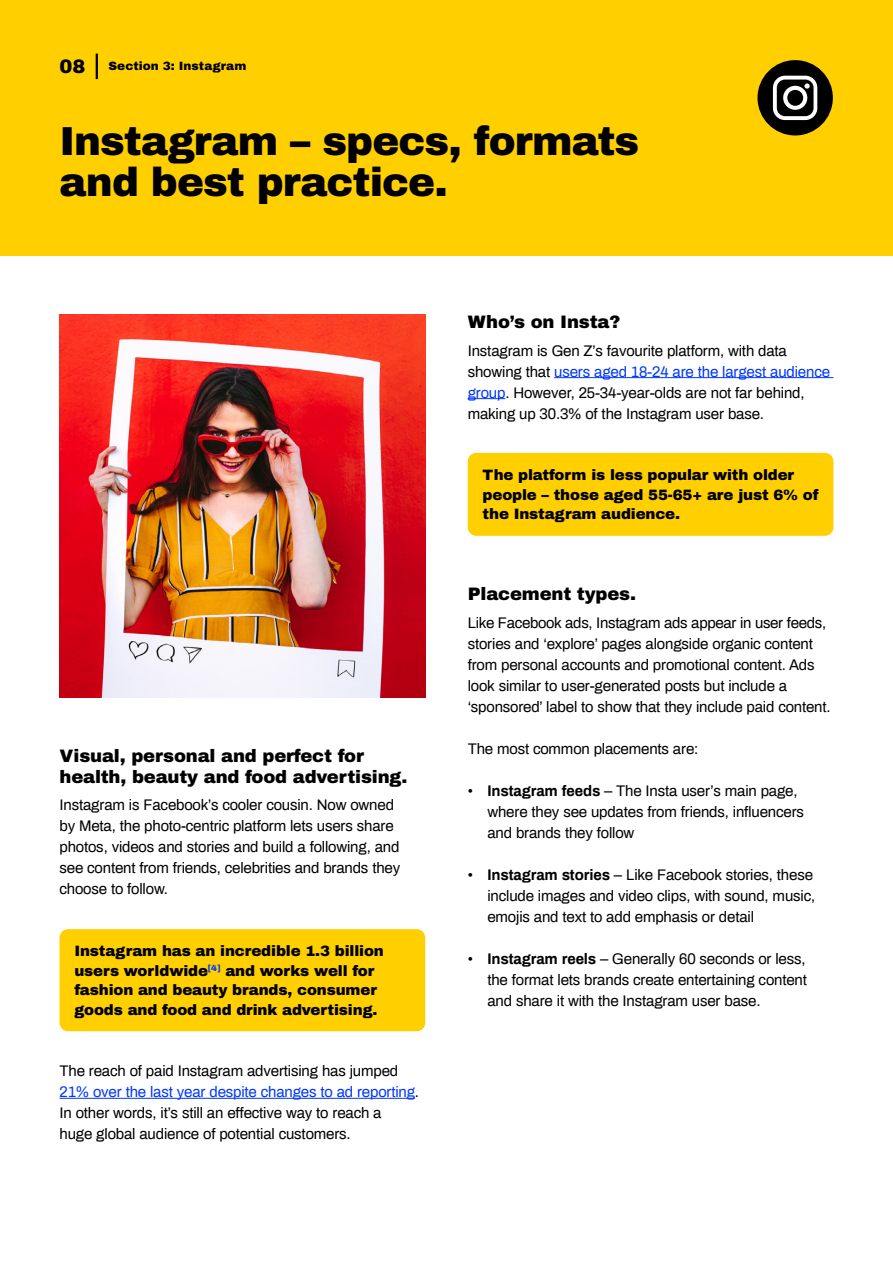
<style>
.page{position:relative;width:893px;height:1263px;background:#fff}
.page>*{position:absolute;margin:0;border:0;box-sizing:border-box;transform-origin:0 0}
.t1{font:900 40.5px/40.5px "Archivo";letter-spacing:-.02em;color:#000}
.t2{font:900 18px/21px "Archivo";letter-spacing:-.01em;color:#000}
.t3{font:15px/21px "Archivo";letter-spacing:-.01em;color:#000}
.t4{font:900 15px/19.5px "Archivo";letter-spacing:-.01em;color:#000}
.t5{font:900 12px "Archivo";letter-spacing:.01em;color:#000}
.s1{font-size:19.5px}
.s2{color:#0037ff}
.s3{font-weight:700}
</style>
<div class="page">
<div style="left:0;top:0;width:893px;height:255px;background:#ffcf00"></div>
<hr style="left:96px;top:55px;width:2px;height:23px;background:#000">
<img style="left:60px;top:315px;width:365px;height:382px">
<div style="left:757px;top:60px;width:76px;height:75px;background:#000;border-radius:50%"></div>
<svg style="left:773px;top:76px;width:44px;height:44px"></svg>
<hr style="left:60px;top:1098px;width:355px;height:1px;background:#0037ff">
<hr style="left:554px;top:377px;width:279px;height:1px;background:#0037ff">
<hr style="left:468px;top:398px;width:37px;height:1px;background:#0037ff">
<div style="left:60px;top:929px;width:365px;height:102px;background:#ffcf00;border-radius:9px"></div>
<div style="left:468px;top:453px;width:365px;height:83px;background:#ffcf00;border-radius:9px"></div>
<p class="t5" style="left:60px;top:59px;width:188px"><span class="s1">08</span> Section 3: Instagram</p>
<h1 class="t1" style="left:60px;top:121px;width:581px">Instagram – specs, formats and best practice.</h1>
<p class="t2" style="left:468px;top:311px;width:154px">Who’s on Insta?</p>
<p class="t3" style="left:468px;top:339px;width:364px">Instagram is Gen Z’s favourite platform, with data showing that <span class="s2">users aged 18-24 are the largest audience group</span>. However, 25-34-year-olds are not far behind, making up 30.3% of the Instagram user base.</p>
<p class="t2" style="left:60px;top:745px;width:349px">Visual, personal and perfect for health, beauty and food advertising.</p>
<p class="t3" style="left:60px;top:794px;width:342px">Instagram is Facebook’s cooler cousin. Now owned by Meta, the photo-centric platform lets users share photos, videos and stories and build a following, and see content from friends, celebrities and brands they choose to follow.</p>
<p class="t4" style="left:74px;top:941px;width:311px">Instagram has an incredible 1.3 billion users worldwide<sup>[4]</sup> and works well for fashion and beauty brands, consumer goods and food and drink advertising.</p>
<p class="t3" style="left:60px;top:1060px;width:361px">The reach of paid Instagram advertising has jumped <span class="s2">21% over the last year despite changes to ad reporting</span>.<br>In other words, it’s still an effective way to reach a<br>huge global audience of potential customers.</p>
<p class="t4" style="left:483px;top:465px;width:337px">The platform is less popular with older people – those aged 55-65+ are just 6% of the Instagram audience.</p>
<p class="t2" style="left:468px;top:584px;width:170px">Placement types.</p>
<p class="t3" style="left:468px;top:611px;width:364px">Like Facebook ads, Instagram ads appear in user feeds, stories and ‘explore’ pages alongside organic content from personal accounts and promotional content. Ads look similar to user-generated posts but include a ‘sponsored’ label to show that they include paid content.</p>
<p class="t3" style="left:468px;top:737px;width:232px">The most common placements are:</p>
<p class="t3" style="left:487px;top:779px;width:318px;text-indent:-20px">• <span class="s3">Instagram feeds</span> – The Insta user’s main page, where they see updates from friends, influencers and brands they follow</p>
<p class="t3" style="left:487px;top:863px;width:329px;text-indent:-20px">• <span class="s3">Instagram stories</span> – Like Facebook stories, these include images and video clips, with sound, music, emojis and text to add emphasis or detail</p>
<p class="t3" style="left:487px;top:947px;width:321px;text-align:justify;text-indent:-20px">• <span class="s3">Instagram reels</span> – Generally 60 seconds or less, the format lets brands create entertaining content and share it with the Instagram user base.</p>
</div>
